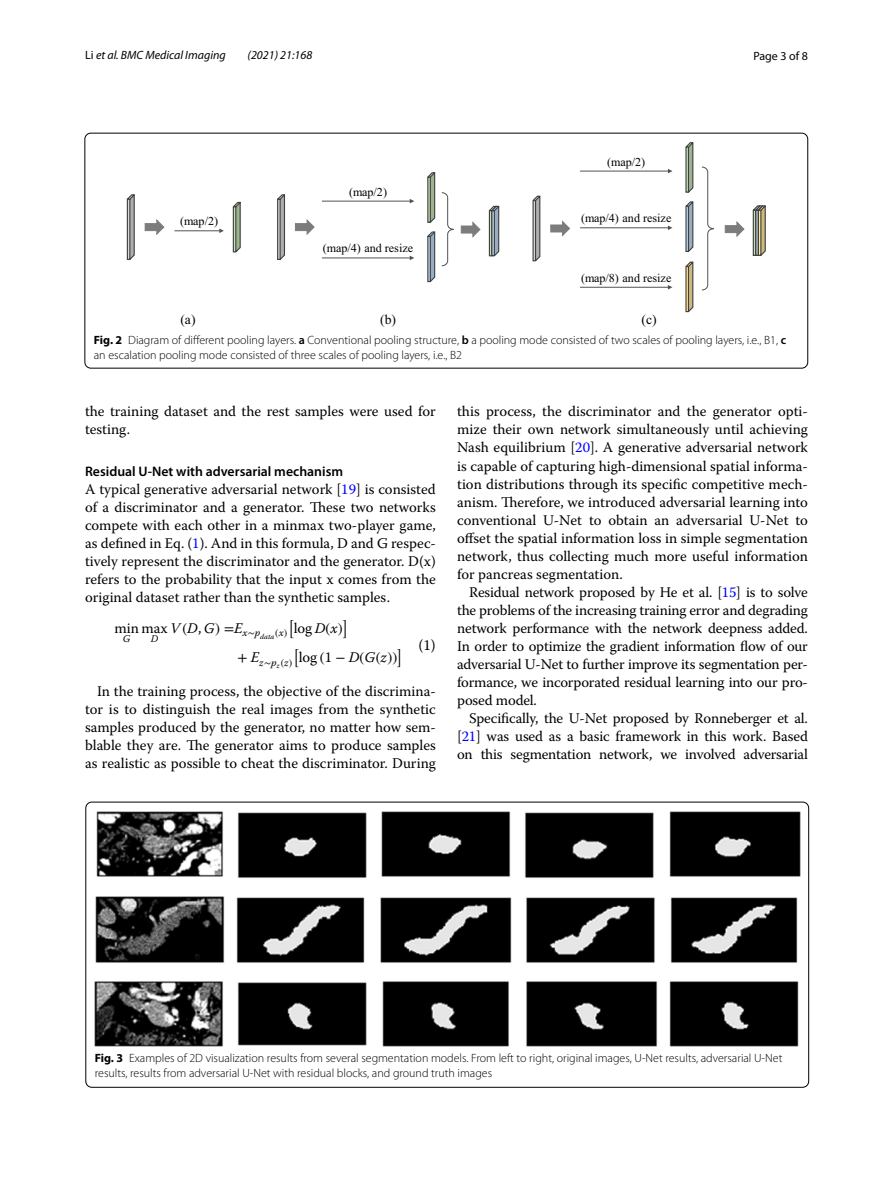
<style>
.page{position:relative;width:893px;height:1187px;background:#fff}
.page>*{position:absolute;margin:0;border:0;box-sizing:border-box;transform-origin:0 0}
.t1{font:15px "Warnock Pro";color:#000}
.t2{font:14.7px/18px "Warnock Pro";color:#000;text-align:justify}
.t3{font:14.7px "Warnock Pro Regular 2";color:#000}
.t4{font:14.7px "STIX Math";color:#000}
.t5{font:14.7px "STIX Math Extensions";color:#000}
.t6{font:600 13.8px "Myriad Pro";color:#000}
.t7{font:13.65px "Times New Roman PSMT2";color:#000}
.t8{font:12.15px "Times New Roman PSMT2";color:#000}
.t9{font:300 12px/15px "Myriad Pro";color:#000}
.t10{font:italic 12px "Myriad Pro";color:#000}
.t11{font:12px "Myriad Pro";color:#000}
.t12{font:italic 10.35px "Warnock Pro";color:#000}
.s1{font-style:normal}
.s2{font-weight:700}
.s3{font-weight:600}
.s4{color:#00f}
.s5{font-family:"STIX Math";font-style:normal}
.s6{font-family:"Warnock Pro Regular 2"}
.s7{font-family:"Warnock Pro";font-style:italic}
.s8{font-family:"STIX Math"}
</style>
<div class="page">
<svg style="left:127px;top:194px;width:8px;height:66px"></svg>
<svg style="left:144px;top:219px;width:21px;height:16px"></svg>
<svg style="left:232px;top:201px;width:9px;height:52px"></svg>
<hr style="left:174px;top:230px;width:46px;height:1px;background:#525252">
<svg style="left:219px;top:228px;width:5px;height:5px"></svg>
<svg style="left:532px;top:195px;width:9px;height:67px"></svg>
<svg style="left:550px;top:220px;width:20px;height:17px"></svg>
<svg style="left:752px;top:205px;width:14px;height:51px"></svg>
<svg style="left:724px;top:221px;width:21px;height:16px"></svg>
<svg style="left:685px;top:142px;width:9px;height:51px"></svg>
<hr style="left:580px;top:171px;width:89px;height:1px;background:#525252">
<svg style="left:668px;top:169px;width:4px;height:4px"></svg>
<svg style="left:685px;top:201px;width:9px;height:51px"></svg>
<hr style="left:580px;top:227px;width:89px;height:1px;background:#525252">
<svg style="left:668px;top:225px;width:4px;height:5px"></svg>
<svg style="left:685px;top:261px;width:9px;height:52px"></svg>
<hr style="left:580px;top:287px;width:89px;height:1px;background:#525252">
<svg style="left:668px;top:285px;width:4px;height:4px"></svg>
<svg style="left:701px;top:166px;width:13px;height:125px"></svg>
<svg style="left:277px;top:194px;width:8px;height:66px"></svg>
<svg style="left:295px;top:219px;width:20px;height:16px"></svg>
<hr style="left:322px;top:201px;width:88px;height:1px;background:#525252">
<svg style="left:410px;top:199px;width:4px;height:4px"></svg>
<hr style="left:322px;top:258px;width:88px;height:1px;background:#525252">
<svg style="left:410px;top:256px;width:4px;height:4px"></svg>
<svg style="left:427px;top:172px;width:27px;height:111px"></svg>
<svg style="left:488px;top:205px;width:12px;height:52px"></svg>
<svg style="left:460px;top:221px;width:21px;height:17px"></svg>
<div style="left:85px;top:133px;width:723px;height:235px;border:1px solid #000;border-radius:6px"></div>
<img style="left:94px;top:811px;width:706px;height:235px">
<p class="t10" style="left:85px;top:48px;width:142px"><span class="s1">Li</span> et al. BMC Medical Imaging</p>
<p class="t10" style="left:248px;top:48px;width:66px">(2021) 21:168</p>
<p class="t11" style="left:753px;top:48px;width:56px">Page 3 of 8</p>
<p class="t8" style="left:180px;top:213px;width:40px">(map/2)</p>
<p class="t8" style="left:349px;top:183px;width:40px">(map/2)</p>
<p class="t8" style="left:323px;top:240px;width:92px">(map/4) and resize</p>
<p class="t8" style="left:607px;top:153px;width:40px">(map/2)</p>
<p class="t8" style="left:581px;top:210px;width:92px">(map/4) and resize</p>
<p class="t8" style="left:581px;top:269px;width:92px">(map/8) and resize</p>
<p class="t7" style="left:641px;top:310px;width:17px">(c)</p>
<p class="t7" style="left:380px;top:310px;width:17px">(b)</p>
<p class="t9" style="left:94px;top:332px;width:694px"><span class="s2">Fig. 2</span> Diagram of different pooling layers. <span class="s3">a</span> Conventional pooling structure, <span class="s3">b</span> a pooling mode consisted of two scales of pooling layers, i.e., B1, <span class="s3">c </span>an escalation pooling mode consisted of three scales of pooling layers, i.e., B2</p>
<p class="t7" style="left:180px;top:310px;width:17px">(a)</p>
<p class="t2" style="left:85px;top:402px;width:352px">the training dataset and the rest samples were used for testing.</p>
<p class="t6" style="left:85px;top:462px;width:260px">Residual U‑Net with adversarial mechanism</p>
<p class="t2" style="left:85px;top:479px;width:352px">A typical generative adversarial network [<span class="s4">19</span>] is consisted of a discriminator and a generator. These two networks compete with each other in a minmax two-player game, as defined in Eq. (<span class="s4">1</span>). And in this formula, D and G respec&shy;tively represent the discriminator and the generator. D(x) refers to the probability that the input x comes from the original dataset rather than the synthetic samples.</p>
<p class="t5" style="left:288px;top:607px;width:7px">[</p>
<p class="t5" style="left:343px;top:607px;width:7px">]</p>
<p class="t12" style="left:237px;top:658px;width:56px"><sup>+</sup> <sup>E</sup>z<span class="s5">∼</span>p<sub>z</sub> <span class="s5">(</span>z<span class="s5">)</span></p>
<p class="t5" style="left:293px;top:636px;width:7px">[</p>
<p class="t4" style="left:299px;top:652px;width:100px"><span class="s6">log</span> (<span class="s6">1</span> − <span class="s7">D</span>(<span class="s7">G</span>(<span class="s7">z</span>))</p>
<p class="t5" style="left:397px;top:636px;width:7px">]</p>
<p class="t3" style="left:115px;top:622px;width:230px">min max <span class="s7">V</span><span class="s8">(</span><span class="s7">D</span>, <span class="s7">G</span><span class="s8">) =</span><span class="s7">E</span><sub>x</sub><sub>∼</sub><sub>p</sub><sub>data</sub><sub>(</sub><sub>x</sub><sub>)</sub> log <span class="s7">D</span><span class="s8">(</span><span class="s7">x</span><span class="s8">)</span></p>
<p class="t12" style="left:123px;top:634px;width:9px">G</p>
<p class="t12" style="left:151px;top:634px;width:9px">D</p>
<p class="t1" style="left:419px;top:635px;width:19px">(1)</p>
<p class="t2" style="left:85px;top:681px;width:352px;text-indent:12px">In the training process, the objective of the discrimina&shy;tor is to distinguish the real images from the synthetic samples produced by the generator, no matter how sem&shy;blable they are. The generator aims to produce samples as realistic as possible to cheat the discriminator. During</p>
<p class="t2" style="left:457px;top:402px;width:352px">this process, the discriminator and the generator opti&shy;mize their own network simultaneously until achieving Nash equilibrium [<span class="s4">20</span>]. A generative adversarial network is capable of capturing high-dimensional spatial informa&shy;tion distributions through its specific competitive mech&shy;anism. Therefore, we introduced adversarial learning into conventional U-Net to obtain an adversarial U-Net to offset the spatial information loss in simple segmentation network, thus collecting much more useful information for pancreas segmentation.</p>
<p class="t2" style="left:457px;top:582px;width:352px;text-indent:12px">Residual network proposed by He et al. [<span class="s4">15</span>] is to solve the problems of the increasing training error and degrading network performance with the network deepness added.<br>In order to optimize the gradient information flow of our adversarial U-Net to further improve its segmentation per&shy;formance, we incorporated residual learning into our pro&shy;posed model.</p>
<p class="t2" style="left:457px;top:708px;width:352px;text-indent:12px">Specifically, the U-Net proposed by Ronneberger et al. [<span class="s4">21</span>] was used as a basic framework in this work. Based on this segmentation network, we involved adversarial</p>
<p class="t9" style="left:95px;top:1050px;width:689px"><span class="s2">Fig. 3</span> Examples of 2D visualization results from several segmentation models. From left to right, original images, U-Net results, adversarial U-Net results, results from adversarial U-Net with residual blocks, and ground truth images</p>
</div>
